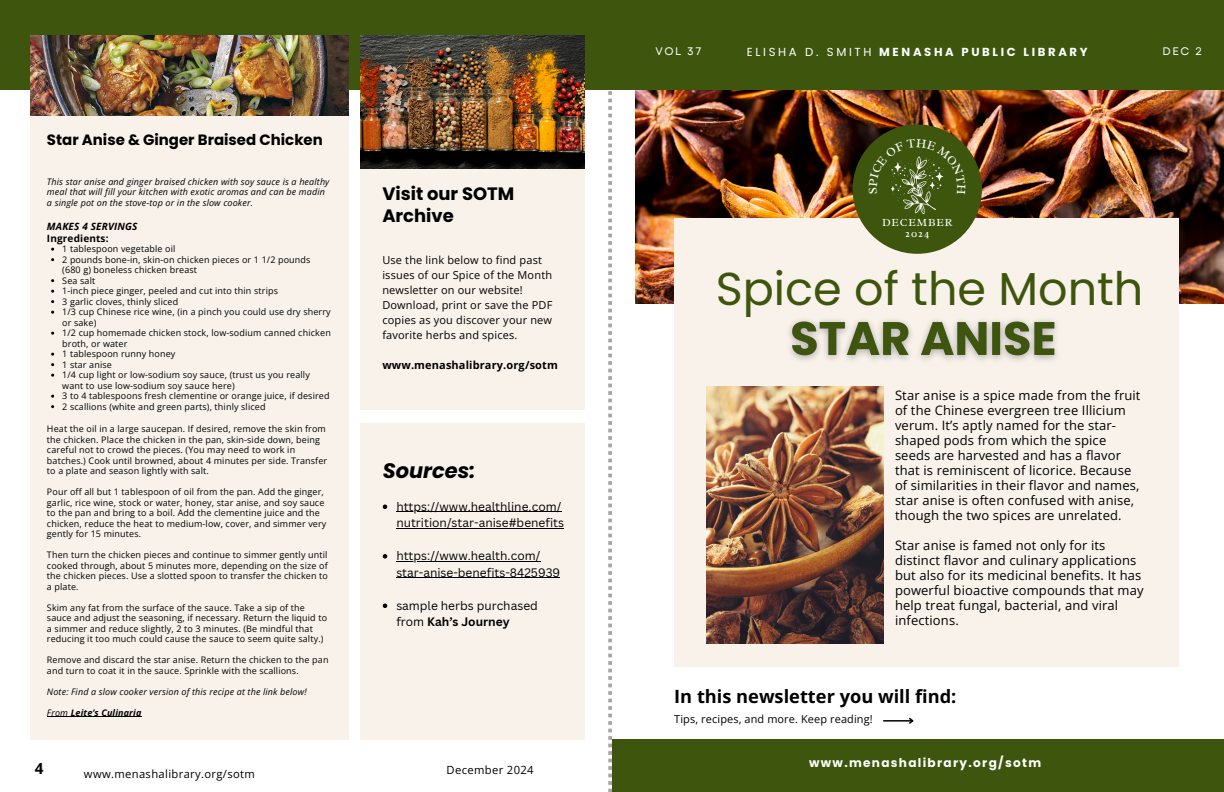
<style>
.page{position:relative;width:1224px;height:792px;background:#fff}
.page>*{position:absolute;margin:0;border:0;box-sizing:border-box;transform-origin:0 0}
.t1{font:46.1px "Poppins";color:#3d550c}
.t2{font:italic 700 20.9px "Poppins";color:#000}
.t3{font:700 18.2px "Open Sans";color:#000}
.t4{font:700 17.9px/21.8px "Poppins";color:#000}
.t5{font:700 15.2px "Open Sans";color:#000}
.t6{font:700 14.9px "Poppins";color:#000}
.t7{font:13px/15px "Open Sans";letter-spacing:.01em;color:#000}
.t8{font:700 12.1px "Poppins";letter-spacing:.11em;color:#fff}
.t9{font:12px/16.5px "Canva Sans";color:#000}
.t10{font:700 11.7px "Poppins";letter-spacing:.225em;color:#fff}
.t11{font:11.2px "Open Sans";letter-spacing:.03em;color:#000}
.t12{font:11px/15px "Open Sans";letter-spacing:.015em;color:#000}
.t13{font:700 11px "Open Sans";letter-spacing:.015em;color:#000}
.t14{font:11px/10.5px "Radley";letter-spacing:.085em;color:#fff;text-align:center}
.t15{font:10.9px "Open Sans";letter-spacing:.01em;color:#000}
.t16{font:10.9px "Garet";letter-spacing:.14em;color:#fff}
.t17{font:italic 700 10px "Open Sans";letter-spacing:.015em;color:#000}
.t18{font:700 10px "Open Sans";letter-spacing:.015em;color:#000}
.t19{font:9px/10.5px "Open Sans";letter-spacing:.015em;color:#000}
.t20{font:italic 9px/10.5px "Open Sans";letter-spacing:.015em;color:#000}
.t21{font:italic 700 9px "Open Sans";letter-spacing:.015em;color:#000}
.s1{font-weight:400}
.s2{font-weight:700}
</style>
<div class="page">
<svg style="left:608px;top:91px;width:4px;height:701px"></svg>
<div style="left:361px;top:168px;width:224px;height:242px;background:#f8f2eb"></div>
<div style="left:361px;top:424px;width:224px;height:316px;background:#f8f2eb"></div>
<div style="left:612px;top:740px;width:612px;height:52px;background:#3d550c"></div>
<img style="left:635px;top:90px;width:589px;height:213px">
<div style="left:0;top:0;width:1224px;height:90px;background:#3d550c"></div>
<div style="left:30px;top:36px;width:319px;height:704px;background:#f8f2eb"></div>
<div style="left:674px;top:218px;width:505px;height:449px;background:#f8f2eb"></div>
<hr style="left:883px;top:720px;width:30px;height:2px;background:#000">
<svg style="left:908px;top:717px;width:6px;height:7px"></svg>
<img style="left:707px;top:387px;width:176px;height:256px">
<svg style="left:47px;top:716px;width:24px;height:1px"></svg>
<hr style="left:71px;top:716px;width:71px;height:1px;background:#000">
<img style="left:361px;top:36px;width:224px;height:132px">
<div style="left:853px;top:124px;width:129px;height:130px;background:#3d550c;border-radius:50%"></div>
<img style="left:30px;top:36px;width:318px;height:79px">
<svg style="left:383px;top:505px;width:4px;height:4px"></svg>
<hr style="left:396px;top:511px;width:165px;height:1px;background:#000">
<hr style="left:396px;top:528px;width:168px;height:1px;background:#000">
<svg style="left:383px;top:554px;width:4px;height:5px"></svg>
<hr style="left:396px;top:561px;width:144px;height:1px;background:#000">
<hr style="left:396px;top:577px;width:164px;height:1px;background:#000">
<svg style="left:383px;top:604px;width:4px;height:4px"></svg>
<img style="left:789px;top:320px;width:268px;height:41px">
<svg style="left:869px;top:139px;width:97px;height:75px"></svg>
<p class="t6" style="left:47px;top:129px;width:277px">Star Anise &amp; Ginger Braised Chicken</p>
<p class="t20" style="left:47px;top:176px;width:284px">This star anise and ginger braised chicken with soy sauce is a healthy meal that will fill your kitchen with exotic aromas and can be madin a single pot on the stove-top or in the slow cooker.</p>
<p class="t17" style="left:47px;top:219px;width:92px">MAKES 4 SERVINGS</p>
<p class="t18" style="left:47px;top:231px;width:63px">Ingredients:</p>
<p class="t19" style="left:62px;top:243px;width:270px">1 tablespoon vegetable oil<br>2 pounds bone-in, skin-on chicken pieces or 1 1/2 pounds (680 g) boneless chicken breast<br>Sea salt<br>1-inch piece ginger, peeled and cut into thin strips<br>3 garlic cloves, thinly sliced<br>1/3 cup Chinese rice wine, (in a pinch you could use dry sherry or sake)<br>1/2 cup homemade chicken stock, low-sodium canned chicken broth, or water<br>1 tablespoon runny honey<br>1 star anise<br>1/4 cup light or low-sodium soy sauce, (trust us you really want to use low-sodium soy sauce here)<br>3 to 4 tablespoons fresh clementine or orange juice, if desired 2 scallions (white and green parts), thinly sliced</p>
<p class="t19" style="left:47px;top:423px;width:282px">Heat the oil in a large saucepan. If desired, remove the skin from the chicken. Place the chicken in the pan, skin-side down, being careful not to crowd the pieces. (You may need to work in batches.) Cook until browned, about 4 minutes per side. Transfer to a plate and season lightly with salt.</p>
<p class="t19" style="left:47px;top:486px;width:281px">Pour off all but 1 tablespoon of oil from the pan. Add the ginger, garlic, rice wine, stock or water, honey, star anise, and soy sauce to the pan and bring to a boil. Add the clementine juice and the chicken, reduce the heat to medium-low, cover, and simmer very gently for 15 minutes.</p>
<p class="t19" style="left:47px;top:549px;width:283px;text-align:justify">Then turn the chicken pieces and continue to simmer gently until cooked through, about 5 minutes more, depending on the size of the chicken pieces. Use a slotted spoon to transfer the chicken to a plate.</p>
<p class="t19" style="left:47px;top:602px;width:282px">Skim any fat from the surface of the sauce. Take a sip of the sauce and adjust the seasoning, if necessary. Return the liquid to a simmer and reduce slightly, 2 to 3 minutes. (Be mindful that reducing it too much could cause the sauce to seem quite salty.)</p>
<p class="t19" style="left:47px;top:654px;width:283px">Remove and discard the star anise. Return the chicken to the pan and turn to coat it in the sauce. Sprinkle with the scallions.</p>
<p class="t20" style="left:47px;top:686px;width:261px">Note: Find a slow cooker version of this recipe at the link below!</p>
<p class="t21" style="left:47px;top:706px;width:96px"><span class="s1">From</span> Leite’s Culinaria</p>
<h3 class="t5" style="left:35px;top:758px;width:10px">4</h3>
<p class="t11" style="left:84px;top:766px;width:173px">www.menashalibrary.org/sotm</p>
<p class="t4" style="left:382px;top:183px;width:133px">Visit our SOTM<br>Archive</p>
<p class="t12" style="left:382px;top:252px;width:171px">Use the link below to find past issues of our Spice of the Month newsletter on our website!<br>Download, print or save the PDF copies as you discover your new favorite herbs and spices.</p>
<p class="t13" style="left:382px;top:357px;width:177px">www.menashalibrary.org/sotm</p>
<p class="t2" style="left:383px;top:456px;width:94px">Sources:</p>
<h3 class="t9" style="left:396px;top:498px;width:169px">https://www.healthline.com/ nutrition/star-anise#benefits</h3>
<h3 class="t9" style="left:396px;top:547px;width:165px">https://www.health.com/ star-anise-benefits-8425939</h3>
<h3 class="t9" style="left:396px;top:597px;width:143px">sample herbs purchased from <span class="s2">Kah’s Journey</span></h3>
<p class="t11" style="left:447px;top:762px;width:89px">December 2024</p>
<p class="t16" style="left:656px;top:43px;width:47px">VOL 37</p>
<p class="t10" style="left:747px;top:43px;width:342px"><span class="s1">ELISHA D. SMITH</span> MENASHA PUBLIC LIBRARY</p>
<p class="t16" style="left:1163px;top:43px;width:41px">DEC 2</p>
<p class="t14" style="left:882px;top:217px;width:72px">DECEMBER<br>2024</p>
<h1 class="t1" style="left:716px;top:256px;width:429px">Spice of the Month</h1>
<p class="t7" style="left:895px;top:388px;width:247px">Star anise is a spice made from the fruit of the Chinese evergreen tree Illicium verum. It’s aptly named for the star&shy;shaped pods from which the spice seeds are harvested and has a flavor that is reminiscent of licorice. Because of similarities in their flavor and names, star anise is often confused with anise, though the two spices are unrelated.</p>
<h3 class="t7" style="left:895px;top:538px;width:250px">Star anise is famed not only for its distinct flavor and culinary applications but also for its medicinal benefits. It has powerful bioactive compounds that may help treat fungal, bacterial, and viral infections.</h3>
<h3 class="t3" style="left:674px;top:683px;width:284px">In this newsletter you will find:</h3>
<p class="t15" style="left:674px;top:712px;width:200px">Tips, recipes, and more. Keep reading!</p>
<h3 class="t8" style="left:809px;top:754px;width:234px">www.menashalibrary.org/sotm</h3>
</div>
